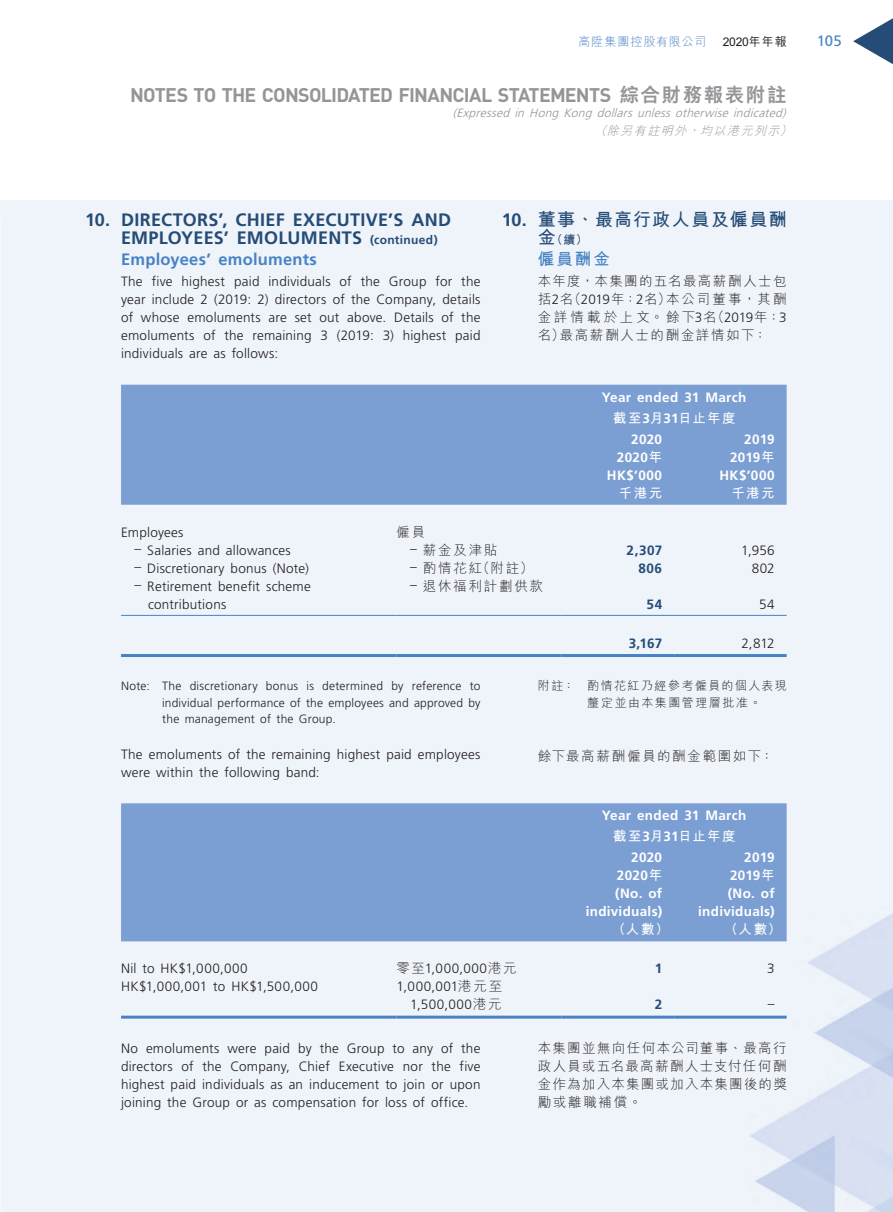
<style>
.page{position:relative;width:893px;height:1212px;background:#fff}
.page>*{position:absolute;margin:0;border:0;box-sizing:border-box;transform-origin:0 0}
.t1{font:700 19.5px "DIN Pro";letter-spacing:-.04em;color:#939598}
._03_H1{font:700 18px/18px "Frutiger LT Std";letter-spacing:.015em;color:#244c76}
._03_H1-2{font:700 18px "M Hei HK";letter-spacing:.075em;color:#244c76}
._04___H2{font:700 16.5px "Frutiger LT Std";letter-spacing:.015em;color:#4783c4}
._04___H2-2{font:700 16.5px "M Hei HK";color:#4783c4}
.t2{font:15px "Frutiger LT Std";color:#4783c4}
._12___P2{font:300 13.5px/18px "Frutiger LT Std";letter-spacing:.015em;color:#231f20;text-align:justify}
._12___P2-2{font:300 13.5px/18px "M Hei HK";letter-spacing:.105em;color:#231f20;text-align:justify}
._15_Table_Stub{font:300 13.5px/18px "Frutiger LT Std";letter-spacing:.02em;color:#231f20}
._11_P0{font:700 13.5px/18px "Frutiger LT Std";letter-spacing:.025em;color:#fff;text-align:right}
._15_Table_Stub-2{font:300 13.5px/18px "Frutiger LT Std";letter-spacing:.045em;color:#231f20;text-align:right}
._11_P0-2{font:700 13.5px "M Hei HK";letter-spacing:.095em;color:#fff}
._15_Table_Stub-3{font:300 13.5px "M Hei HK";letter-spacing:.13em;color:#231f20}
._11_P0-3{font:700 13.5px "Frutiger LT Std";letter-spacing:.03em;color:#244c76}
._11_P0-4{font:300 13.5px "Frutiger LT Std";letter-spacing:.01em;color:#231f20}
._26___P2__Note{font:300 12px/16.5px "Frutiger LT Std";letter-spacing:.015em;color:#231f20;text-align:justify}
.t3{font:italic 300 12px "Frutiger LT Std";color:#939598}
._26___P2__Note-2{font:300 12px/16.5px "M Hei HK";letter-spacing:.125em;color:#231f20}
.t4{font:italic 300 12px "M Hei HK";color:#939598}
.t5{font:300 12px "M Hei HK";letter-spacing:.075em;color:#4783c4}
.t6{font:500 12px "M Hei HK";letter-spacing:-.005em;color:#231f20}
._03_H1-3{font:700 12px "M Hei HK";color:#244c76}
.s1{font-family:"M Hei HK";font-weight:800}
.s2{font-size:12px}
.s3{font-family:"Frutiger LT Std"}
.s4{font-size:18px}
.s5{font-family:"M Hei HK"}
</style>
<div class="page">
<div style="left:0;top:200px;width:893px;height:1012px;background:#eff3fa"></div>
<svg style="left:853px;top:18px;width:40px;height:47px"></svg>
<div style="left:121px;top:385px;width:666px;height:120px;background:#7c9fd3"></div>
<hr style="left:121px;top:615px;width:276px;height:1px;background:#4783c4">
<hr style="left:397px;top:615px;width:165px;height:1px;background:#4783c4">
<hr style="left:562px;top:615px;width:112px;height:1px;background:#4783c4">
<hr style="left:674px;top:615px;width:113px;height:1px;background:#4783c4">
<hr style="left:121px;top:654px;width:276px;height:3px;background:#4783c4">
<hr style="left:397px;top:654px;width:165px;height:3px;background:#4783c4">
<hr style="left:562px;top:654px;width:112px;height:3px;background:#4783c4">
<hr style="left:674px;top:654px;width:113px;height:3px;background:#4783c4">
<div style="left:121px;top:803px;width:666px;height:138px;background:#7c9fd3"></div>
<hr style="left:121px;top:1016px;width:276px;height:3px;background:#4783c4">
<hr style="left:397px;top:1016px;width:165px;height:3px;background:#4783c4">
<hr style="left:562px;top:1016px;width:112px;height:3px;background:#4783c4">
<hr style="left:674px;top:1016px;width:113px;height:3px;background:#4783c4">
<p class="t5" style="left:578px;top:36px;width:129px">高陞集團控股有限公司</p>
<p class="t6" style="left:723px;top:33px;width:65px">2020年年報</p>
<p class="t2" style="left:817px;top:32px;width:27px">105</p>
<h1 class="t1" style="left:130px;top:82px;width:658px">NOTES TO THE CONSOLIDATED FINANCIAL STATEMENTS <span class="s1">綜合財務報表附註</span></h1>
<p class="t3" style="left:453px;top:106px;width:338px">(Expressed in Hong Kong dollars unless otherwise indicated)</p>
<p class="t4" style="left:595px;top:125px;width:201px">（除另有註明外，均以港元列示）</p>
<p class="_03_H1" style="left:121px;top:211px;width:331px;text-indent:-36px">10. DIRECTORS’, CHIEF EXECUTIVE’S AND<br>EMPLOYEES’ EMOLUMENTS <span class="s2">(continued)</span></p>
<p class="_04___H2" style="left:121px;top:250px;width:197px">Employees’ emoluments</p>
<p class="_12___P2" style="left:121px;top:273px;width:361px">The five highest paid individuals of the Group for the year include 2 (2019: 2) directors of the Company, details of whose emoluments are set out above. Details of the emoluments of the remaining 3 (2019: 3) highest paid individuals are as follows:</p>
<p class="_03_H1-2" style="left:502px;top:207px;width:286px"><span class="s3">10.</span> 董事、最高行政人員及僱員酬</p>
<p class="_03_H1-3" style="left:538px;top:231px;width:52px"><span class="s4">金</span>（續）</p>
<p class="_04___H2-2" style="left:538px;top:247px;width:74px">僱員酬金</p>
<p class="_12___P2-2" style="left:538px;top:272px;width:250px">本年度，本集團的五名最高薪酬人士包括<span class="s3">2</span>名（<span class="s3">2019</span>年：<span class="s3">2</span>名）本公司董事，其酬金詳情載於上文。餘下<span class="s3">3</span>名（<span class="s3">2019</span>年：<span class="s3">3</span>名）最高薪酬人士的酬金詳情如下：</p>
<p class="_11_P0" style="left:602px;top:388px;width:146px">Year ended 31 March</p>
<p class="_11_P0-2" style="left:613px;top:408px;width:124px">截至<span class="s3">3</span>月<span class="s3">31</span>日止年度</p>
<p class="_11_P0" style="left:631px;top:430px;width:33px">2020</p>
<p class="_11_P0" style="left:744px;top:430px;width:32px">2019</p>
<p class="_11_P0" style="left:617px;top:448px;width:47px">2020<span class="s5">年</span></p>
<p class="_11_P0" style="left:730px;top:448px;width:46px">2019<span class="s5">年</span></p>
<p class="_11_P0" style="left:607px;top:466px;width:57px">HK$’000</p>
<p class="_11_P0" style="left:719px;top:466px;width:57px">HK$’000</p>
<p class="_11_P0-2" style="left:619px;top:483px;width:45px">千港元</p>
<p class="_11_P0-2" style="left:731px;top:483px;width:45px">千港元</p>
<p class="_15_Table_Stub" style="left:121px;top:523px;width:64px">Employees</p>
<p class="_15_Table_Stub-3" style="left:397px;top:525px;width:30px">僱員</p>
<p class="_15_Table_Stub" style="left:135px;top:541px;width:158px">– Salaries and allowances</p>
<p class="_15_Table_Stub-3" style="left:410px;top:543px;width:89px"><span class="s3">–</span> 薪金及津貼</p>
<p class="_11_P0-3" style="left:627px;top:542px;width:37px">2,307</p>
<p class="_11_P0-4" style="left:741px;top:542px;width:35px">1,956</p>
<p class="_15_Table_Stub" style="left:135px;top:559px;width:176px">– Discretionary bonus (Note)</p>
<p class="_15_Table_Stub-3" style="left:410px;top:561px;width:125px"><span class="s3">–</span> 酌情花紅（附註）</p>
<p class="_11_P0-3" style="left:638px;top:560px;width:25px">806</p>
<p class="_11_P0-4" style="left:752px;top:560px;width:25px">802</p>
<p class="_15_Table_Stub" style="left:148px;top:577px;width:164px;text-indent:-14px">– Retirement benefit scheme contributions</p>
<p class="_15_Table_Stub-3" style="left:410px;top:579px;width:134px"><span class="s3">–</span> 退休福利計劃供款</p>
<p class="_11_P0-3" style="left:647px;top:596px;width:17px">54</p>
<p class="_11_P0-4" style="left:759px;top:596px;width:17px">54</p>
<p class="_11_P0-3" style="left:629px;top:635px;width:35px">3,167</p>
<p class="_11_P0-4" style="left:741px;top:635px;width:35px">2,812</p>
<p class="_26___P2__Note" style="left:162px;top:678px;width:320px;text-indent:-41px">Note: The discretionary bonus is determined by reference to individual performance of the employees and approved by the management of the Group.</p>
<p class="_12___P2" style="left:121px;top:746px;width:361px">The emoluments of the remaining highest paid employees were within the following band:</p>
<p class="_26___P2__Note-2" style="left:587px;top:677px;width:201px;text-indent:-49px">附註： 酌情花紅乃經參考僱員的個人表現釐定並由本集團管理層批准。</p>
<p class="_12___P2-2" style="left:538px;top:746px;width:237px">餘下最高薪酬僱員的酬金範圍如下：</p>
<p class="_11_P0" style="left:602px;top:807px;width:146px">Year ended 31 March</p>
<p class="_11_P0-2" style="left:613px;top:826px;width:124px">截至<span class="s3">3</span>月<span class="s3">31</span>日止年度</p>
<p class="_11_P0" style="left:631px;top:849px;width:33px">2020</p>
<p class="_11_P0" style="left:744px;top:849px;width:32px">2019</p>
<p class="_11_P0" style="left:617px;top:867px;width:47px">2020<span class="s5">年</span></p>
<p class="_11_P0" style="left:730px;top:867px;width:46px">2019<span class="s5">年</span></p>
<p class="_11_P0" style="left:586px;top:885px;width:78px">(No. of individuals)</p>
<p class="_11_P0" style="left:698px;top:885px;width:78px">(No. of individuals)</p>
<p class="_11_P0-2" style="left:612px;top:919px;width:58px">（人數）</p>
<p class="_11_P0-2" style="left:725px;top:919px;width:58px">（人數）</p>
<p class="_15_Table_Stub" style="left:121px;top:960px;width:128px">Nil to HK$1,000,000</p>
<p class="_15_Table_Stub" style="left:397px;top:960px;width:122px"><span class="s5">零至</span>1,000,000<span class="s5">港元</span></p>
<p class="_11_P0-3" style="left:655px;top:961px;width:9px">1</p>
<p class="_11_P0-4" style="left:767px;top:961px;width:9px">3</p>
<p class="_15_Table_Stub-2" style="left:121px;top:978px;width:198px">HK$1,000,001 to HK$1,500,000</p>
<p class="_15_Table_Stub-2" style="left:397px;top:978px;width:107px">1,000,001<span class="s5">港元至<br></span>1,500,000<span class="s5">港元</span></p>
<p class="_11_P0-3" style="left:655px;top:997px;width:9px">2</p>
<p class="_11_P0-4" style="left:768px;top:996px;width:8px">–</p>
<p class="_12___P2" style="left:121px;top:1040px;width:361px">No emoluments were paid by the Group to any of the directors of the Company, Chief Executive nor the five highest paid individuals as an inducement to join or upon joining the Group or as compensation for loss of office.</p>
<p class="_12___P2-2" style="left:538px;top:1039px;width:250px">本集團並無向任何本公司董事、最高行政人員或五名最高薪酬人士支付任何酬金作為加入本集團或加入本集團後的獎勵或離職補償。</p>
</div>
